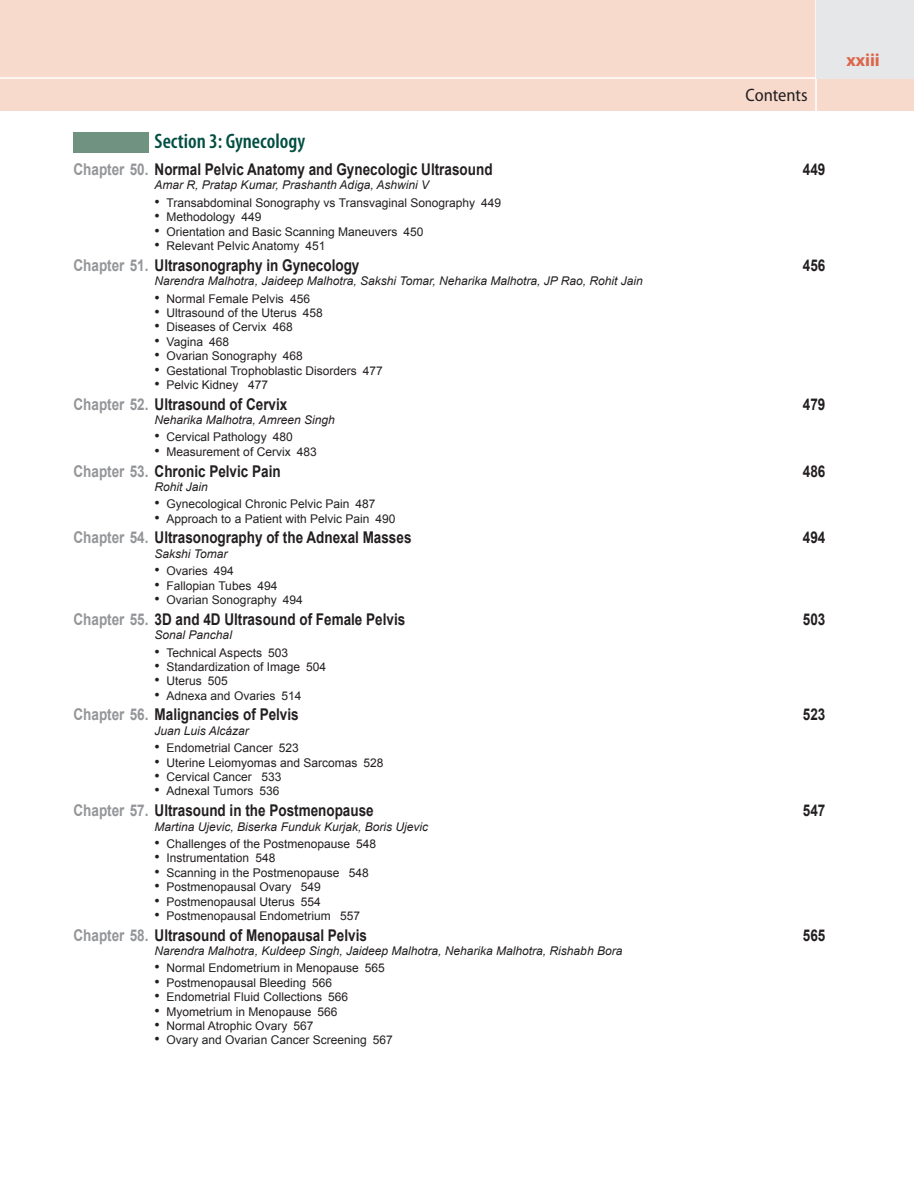
<style>
.page{position:relative;width:914px;height:1197px;background:#fff}
.page>*{position:absolute;margin:0;border:0;box-sizing:border-box;transform-origin:0 0}
.t1{font:600 condensed 21px "Myriad Pro";color:#004e42}
.t2{font:semi-condensed 18px "Myriad Pro";letter-spacing:-.005em;color:#231f20}
.t3{font:700 18px "Myriad Pro";color:#dc6549}
.t4{font:700 16.2px "Arial";color:#231f20;scale:.83 1}
.t5{font:12px "Arial";color:#231f20}
.t6{font:italic 12px "Arial";color:#231f20}
.s1{color:#939598}
.s2{font-size:15px}
</style>
<div class="page">
<div style="left:0;top:0;width:914px;height:110px;background:#f8dacd"></div>
<hr style="left:815px;top:0;width:1px;height:114px;background:#fff">
<hr style="left:0;top:77px;width:914px;height:2px;background:#fff">
<div style="left:816px;top:0;width:98px;height:78px;background:#e6e7e9"></div>
<div style="left:73px;top:132px;width:75px;height:21px;background:#6f9380"></div>
<h2 class="t2" style="left:745px;top:85px;width:64px">Contents</h2>
<h1 class="t1" style="left:154px;top:128px;width:152px">Section 3: Gynecology</h1>
<h3 class="t4" style="left:73px;top:159px;width:506px"><span class="s1">Chapter 50.</span> Normal Pelvic Anatomy and Gynecologic Ultrasound</h3>
<h3 class="t4" style="left:802px;top:159px;width:29px">449</h3>
<p class="t6" style="left:154px;top:177px;width:276px">Amar R, Pratap Kumar, Prashanth Adiga, Ashwini V</p>
<p class="t5" style="left:154px;top:195px;width:348px"><span class="s2">•</span> Transabdominal sonography vs Transvaginal sonography 449</p>
<p class="t5" style="left:154px;top:209px;width:108px"><span class="s2">•</span> Methodology 449</p>
<p class="t5" style="left:154px;top:224px;width:270px"><span class="s2">•</span> Orientation and basic scanning maneuvers 450</p>
<p class="t5" style="left:154px;top:238px;width:172px"><span class="s2">•</span> Relevant pelvic anatomy 451</p>
<h3 class="t4" style="left:73px;top:254px;width:346px"><span class="s1">Chapter 51.</span> Ultrasonography in Gynecology</h3>
<h3 class="t4" style="left:802px;top:254px;width:29px">456</h3>
<p class="t6" style="left:154px;top:273px;width:490px">Narendra Malhotra, Jaideep Malhotra, Sakshi Tomar, Neharika Malhotra, JP Rao, Rohit Jain</p>
<p class="t5" style="left:154px;top:291px;width:157px"><span class="s2">•</span> Normal Female Pelvis 456</p>
<p class="t5" style="left:154px;top:305px;width:170px"><span class="s2">•</span> Ultrasound of the Uterus 458</p>
<p class="t5" style="left:154px;top:319px;width:140px"><span class="s2">•</span> Diseases of Cervix 468</p>
<p class="t5" style="left:154px;top:334px;width:76px"><span class="s2">•</span> Vagina 468</p>
<p class="t5" style="left:154px;top:348px;width:150px"><span class="s2">•</span> Ovarian Sonography 468</p>
<p class="t5" style="left:154px;top:363px;width:230px"><span class="s2">•</span> Gestational Trophoblastic Disorders 477</p>
<p class="t5" style="left:154px;top:377px;width:115px"><span class="s2">•</span> Pelvic Kidney 477</p>
<h3 class="t4" style="left:73px;top:393px;width:259px"><span class="s1">Chapter 52.</span> Ultrasound of Cervix</h3>
<h3 class="t4" style="left:802px;top:393px;width:29px">479</h3>
<p class="t6" style="left:154px;top:412px;width:182px">Neharika Malhotra, Amreen Singh</p>
<p class="t5" style="left:154px;top:429px;width:140px"><span class="s2">•</span> Cervical Pathology 480</p>
<p class="t5" style="left:154px;top:444px;width:164px"><span class="s2">•</span> Measurement of Cervix 483</p>
<h3 class="t4" style="left:73px;top:460px;width:251px"><span class="s1">Chapter 53.</span> Chronic Pelvic Pain</h3>
<h3 class="t4" style="left:802px;top:460px;width:29px">486</h3>
<p class="t6" style="left:154px;top:479px;width:55px">Rohit Jain</p>
<p class="t5" style="left:154px;top:496px;width:222px"><span class="s2">•</span> Gynecological Chronic Pelvic Pain 487</p>
<p class="t5" style="left:154px;top:511px;width:242px"><span class="s2">•</span> Approach to a Patient with Pelvic Pain 490</p>
<h3 class="t4" style="left:73px;top:527px;width:408px"><span class="s1">Chapter 54.</span> Ultrasonography of the Adnexal Masses</h3>
<h3 class="t4" style="left:802px;top:527px;width:29px">494</h3>
<p class="t6" style="left:154px;top:546px;width:74px">Sakshi Tomar</p>
<p class="t5" style="left:154px;top:563px;width:81px"><span class="s2">•</span> Ovaries 494</p>
<p class="t5" style="left:154px;top:578px;width:124px"><span class="s2">•</span> Fallopian Tubes 494</p>
<p class="t5" style="left:154px;top:592px;width:150px"><span class="s2">•</span> Ovarian Sonography 494</p>
<h3 class="t4" style="left:73px;top:608px;width:401px"><span class="s1">Chapter 55.</span> 3D and 4D Ultrasound of Female Pelvis</h3>
<h3 class="t4" style="left:802px;top:608px;width:29px">503</h3>
<p class="t6" style="left:154px;top:627px;width:79px">Sonal Panchal</p>
<p class="t5" style="left:154px;top:645px;width:135px"><span class="s2">•</span> Technical Aspects 503</p>
<p class="t5" style="left:154px;top:659px;width:173px"><span class="s2">•</span> Standardization of Image 504</p>
<p class="t5" style="left:154px;top:673px;width:75px"><span class="s2">•</span> Uterus 505</p>
<p class="t5" style="left:154px;top:688px;width:148px"><span class="s2">•</span> Adnexa and Ovaries 514</p>
<h3 class="t4" style="left:73px;top:704px;width:273px"><span class="s1">Chapter 56.</span> Malignancies of Pelvis</h3>
<h3 class="t4" style="left:802px;top:704px;width:29px">523</h3>
<p class="t6" style="left:154px;top:723px;width:96px">Juan Luis Alcázar</p>
<p class="t5" style="left:154px;top:740px;width:146px"><span class="s2">•</span> Endometrial Cancer 523</p>
<p class="t5" style="left:154px;top:755px;width:230px"><span class="s2">•</span> Uterine Leiomyomas and Sarcomas 528</p>
<p class="t5" style="left:154px;top:769px;width:128px"><span class="s2">•</span> Cervical Cancer 533</p>
<p class="t5" style="left:154px;top:783px;width:126px"><span class="s2">•</span> Adnexal Tumors 536</p>
<h3 class="t4" style="left:73px;top:800px;width:363px"><span class="s1">Chapter 57.</span> Ultrasound in the Postmenopause</h3>
<h3 class="t4" style="left:802px;top:800px;width:29px">547</h3>
<p class="t6" style="left:154px;top:819px;width:275px">Martina Ujevic, Biserka Funduk Kurjak, Boris Ujevic</p>
<p class="t5" style="left:154px;top:836px;width:223px"><span class="s2">•</span> Challenges of the Postmenopause 548</p>
<p class="t5" style="left:154px;top:850px;width:122px"><span class="s2">•</span> Instrumentation 548</p>
<p class="t5" style="left:154px;top:865px;width:216px"><span class="s2">•</span> Scanning in the Postmenopause 548</p>
<p class="t5" style="left:154px;top:879px;width:168px"><span class="s2">•</span> Postmenopausal Ovary 549</p>
<p class="t5" style="left:154px;top:894px;width:168px"><span class="s2">•</span> Postmenopausal Uterus 554</p>
<p class="t5" style="left:154px;top:908px;width:207px"><span class="s2">•</span> Postmenopausal Endometrium 557</p>
<h3 class="t4" style="left:73px;top:924px;width:355px"><span class="s1">Chapter 58.</span> Ultrasound of Menopausal Pelvis</h3>
<h3 class="t4" style="left:802px;top:924px;width:29px">565</h3>
<p class="t6" style="left:154px;top:943px;width:469px">Narendra Malhotra, Kuldeep Singh, Jaideep Malhotra, Neharika Malhotra, Rishabh Bora</p>
<p class="t5" style="left:154px;top:960px;width:232px"><span class="s2">•</span> Normal Endometrium in Menopause 565</p>
<p class="t5" style="left:154px;top:975px;width:179px"><span class="s2">•</span> Postmenopausal Bleeding 566</p>
<p class="t5" style="left:154px;top:989px;width:195px"><span class="s2">•</span> Endometrial Fluid Collections 566</p>
<p class="t5" style="left:154px;top:1004px;width:184px"><span class="s2">•</span> Myometrium in Menopause 566</p>
<p class="t5" style="left:154px;top:1018px;width:160px"><span class="s2">•</span> Normal Atrophic Ovary 567</p>
<p class="t5" style="left:154px;top:1032px;width:240px"><span class="s2">•</span> Ovary and Ovarian Cancer Screening 567</p>
<h2 class="t3" style="left:846px;top:49px;width:35px">xxiii</h2>
</div>
